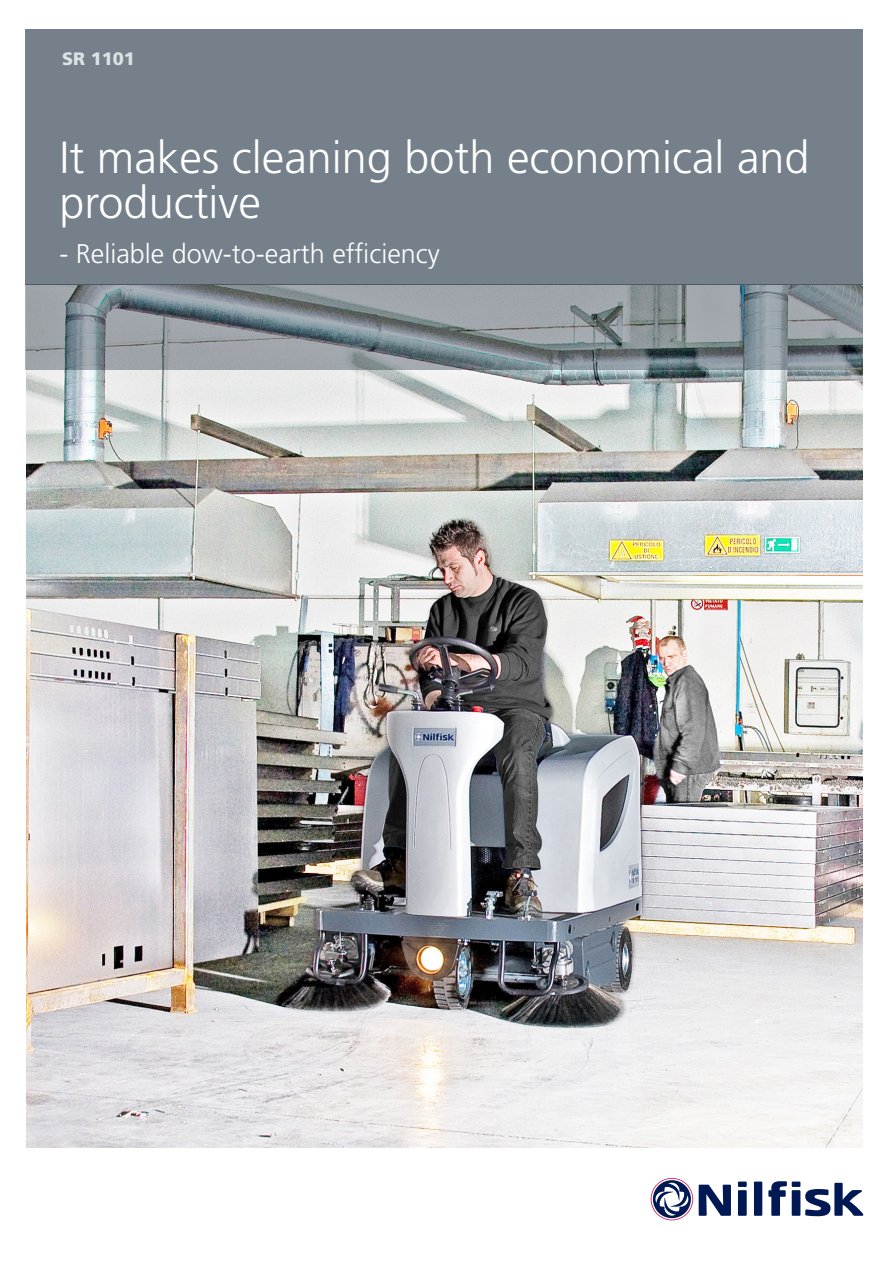
<style>
.page{position:relative;width:893px;height:1263px;background:#fff}
.page>*{position:absolute;margin:0;border:0;box-sizing:border-box;transform-origin:0 0}
.t1{font:300 45px/45px "Frutiger LT Std";color:#fff}
.t2{font:300 27px "Frutiger LT Std";color:#fff}
.t3{font:900 18px "Frutiger LT Std";color:#dae3e4}
</style>
<div class="page">
<img style="left:26px;top:370px;width:837px;height:777px">
<div style="left:26px;top:30px;width:837px;height:255px;background:#75808a"></div>
<svg style="left:26px;top:285px;width:837px;height:85px;background:#879197"></svg>
<div style="left:754px;top:1181px;width:8px;height:35px;background:#001954"></div>
<svg style="left:699px;top:1185px;width:32px;height:31px"></svg>
<div style="left:738px;top:1190px;width:9px;height:26px;background:#001954"></div>
<div style="left:792px;top:1190px;width:8px;height:26px;background:#001954"></div>
<div style="left:738px;top:1181px;width:9px;height:6px;background:#001954"></div>
<div style="left:792px;top:1181px;width:8px;height:6px;background:#001954"></div>
<svg style="left:768px;top:1181px;width:19px;height:35px"></svg>
<svg style="left:805px;top:1183px;width:58px;height:33px"></svg>
<svg style="left:651px;top:1178px;width:42px;height:42px"></svg>
<p class="t3" style="left:62px;top:48px;width:74px">SR 1101</p>
<p class="t1" style="left:59px;top:135px;width:752px">It makes cleaning both economical and productive</p>
<p class="t2" style="left:59px;top:238px;width:382px">- Reliable dow-to-earth efficiency</p>
</div>
